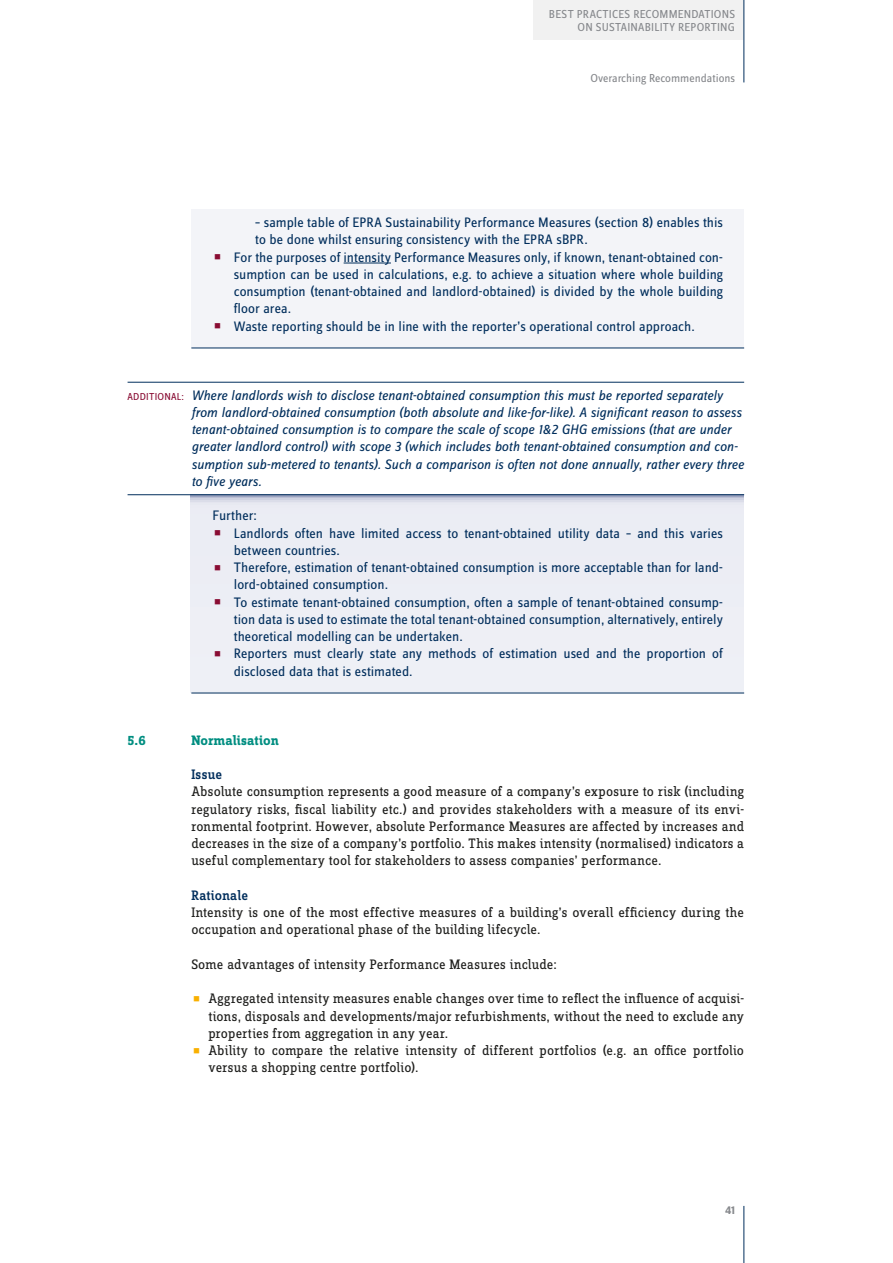
<style>
.page{position:relative;width:893px;height:1263px;background:#fff}
.page>*{position:absolute;margin:0;border:0;box-sizing:border-box;transform-origin:0 0}
.t1{font:14.25px/17.2px "Zine Sans Dis";color:#012e5c}
.t2{font:14.25px/17.2px "Zine Slab Dis";letter-spacing:.01em;color:#1d1d1b;text-align:justify}
.t3{font:italic 14.25px/17.2px "Zine Sans Dis";letter-spacing:-.005em;color:#012e5c}
.t4{font:700 14.25px "Zine Slab Dis";letter-spacing:.015em;color:#008e81}
.t5{font:500 14.25px "Zine Slab Dis";letter-spacing:.02em;color:#012e5c}
.t6{font:12px/13.5px "Zine Sans Dis";letter-spacing:.01em;color:#86888c;text-align:right}
.t7{font:700 12px "Zine Sans Dis";color:#86888c}
.s1{font-family:"Zine Slab Dis";font-size:36px;color:#890c33}
.s2{font-style:normal;font-size:10.5px;color:#890c33}
.s3{font-size:36px;color:#f9b000}
</style>
<div class="page">
<div style="left:191px;top:210px;width:553px;height:138px;background:#f3f4f8"></div>
<div style="left:191px;top:495px;width:553px;height:198px;background:#eceef5"></div>
<hr style="left:344px;top:263px;width:47px;height:1px;background:#012e5c">
<hr style="left:191px;top:348px;width:553px;height:1px;background:#012e5c">
<hr style="left:128px;top:382px;width:616px;height:1px;background:#012e5c">
<hr style="left:128px;top:494px;width:616px;height:1px;background:#012e5c">
<hr style="left:191px;top:693px;width:553px;height:1px;background:#012e5c">
<div style="left:533px;top:0;width:211px;height:40px;background:#f1f1f1"></div>
<hr style="left:744px;top:0;width:1px;height:82px;background:#012e5c">
<hr style="left:744px;top:1206px;width:1px;height:57px;background:#012e5c">
<p class="t6" style="left:549px;top:8px;width:188px">Best Practices Recommendations on Sustainability Reporting</p>
<p class="t6" style="left:590px;top:72px;width:146px">Overarching Recommendations</p>
<p class="t1" style="left:255px;top:214px;width:469px">– sample table of EPRA Sustainability Performance Measures (section 8) enables this to be done whilst ensuring consistency with the EPRA sBPR.</p>
<p class="t1" style="left:234px;top:249px;width:491px;text-align:justify;text-indent:-21px"><span class="s1">•</span> For the purposes of intensity Performance Measures only, if known, tenant-obtained con&shy;sumption can be used in calculations, e.g. to achieve a situation where whole building consumption (tenant-obtained and landlord-obtained) is divided by the whole building floor area.</p>
<p class="t1" style="left:213px;top:318px;width:484px"><span class="s1">•</span> Waste reporting should be in line with the reporter’s operational control approach.</p>
<p class="t3" style="left:191px;top:387px;width:554px;text-indent:-64px"><span class="s2">ADDITIONAL:</span> Where landlords wish to disclose tenant-obtained consumption this must be reported separately from landlord-obtained consumption (both absolute and like-for-like). A significant reason to assess tenant-obtained consumption is to compare the scale of scope 1&amp;2 GHG emissions (that are under greater landlord control) with scope 3 (which includes both tenant-obtained consumption and con&shy;sumption sub-metered to tenants). Such a comparison is often not done annually, rather every three to five years.</p>
<p class="t1" style="left:213px;top:508px;width:46px">Further:</p>
<p class="t1" style="left:234px;top:525px;width:491px;text-indent:-21px"><span class="s1">•</span> Landlords often have limited access to tenant-obtained utility data – and this varies between countries.</p>
<p class="t1" style="left:234px;top:559px;width:490px;text-indent:-21px"><span class="s1">•</span> Therefore, estimation of tenant-obtained consumption is more acceptable than for land&shy;lord-obtained consumption.</p>
<p class="t1" style="left:234px;top:594px;width:491px;text-align:justify;text-indent:-21px"><span class="s1">•</span> To estimate tenant-obtained consumption, often a sample of tenant-obtained consump&shy;tion data is used to estimate the total tenant-obtained consumption, alternatively, entirely theoretical modelling can be undertaken.</p>
<p class="t1" style="left:234px;top:646px;width:490px;text-indent:-21px"><span class="s1">•</span> Reporters must clearly state any methods of estimation used and the proportion of disclosed data that is estimated.</p>
<p class="t4" style="left:128px;top:733px;width:20px">5.6</p>
<p class="t4" style="left:191px;top:733px;width:89px">Normalisation</p>
<p class="t5" style="left:191px;top:767px;width:32px">Issue</p>
<p class="t2" style="left:191px;top:784px;width:554px">Absolute consumption represents a good measure of a company’s exposure to risk (including regulatory risks, fiscal liability etc.) and provides stakeholders with a measure of its envi&shy;ronmental footprint. However, absolute Performance Measures are affected by increases and decreases in the size of a company’s portfolio. This makes intensity (normalised) indicators a useful complementary tool for stakeholders to assess companies’ performance.</p>
<p class="t5" style="left:191px;top:888px;width:58px">Rationale</p>
<p class="t2" style="left:191px;top:904px;width:554px">Intensity is one of the most effective measures of a building’s overall efficiency during the occupation and operational phase of the building lifecycle.</p>
<p class="t2" style="left:191px;top:956px;width:367px">Some advantages of intensity Performance Measures include:</p>
<p class="t2" style="left:208px;top:991px;width:537px;text-indent:-17px"><span class="s3">•</span> Aggregated intensity measures enable changes over time to reflect the influence of acquisi&shy;tions, disposals and developments/major refurbishments, without the need to exclude any properties from aggregation in any year.</p>
<p class="t2" style="left:208px;top:1042px;width:537px;text-indent:-17px"><span class="s3">•</span> Ability to compare the relative intensity of different portfolios (e.g. an office portfolio versus a shopping centre portfolio).</p>
<p class="t7" style="left:725px;top:1204px;width:12px">41</p>
</div>
